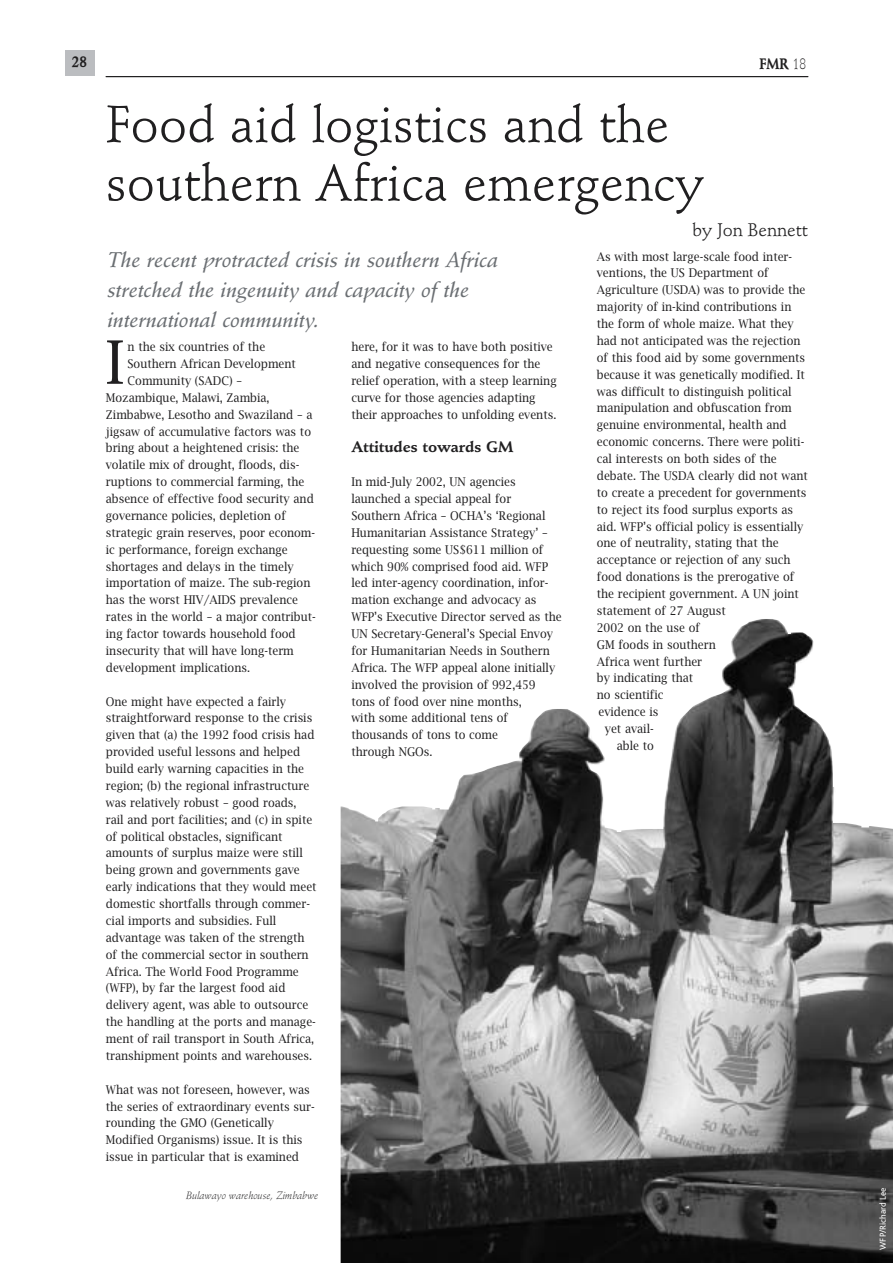
<style>
.page{position:relative;width:893px;height:1263px;background:#fff}
.page>*{position:absolute;margin:0;border:0;box-sizing:border-box;transform-origin:0 0}
.t1{font:60px "Lucida Bright";color:#201f20;scale:.93 1}
.t2{font:51px/58.5px "Stempel Schneidler";color:#201f20}
.t3{font:italic 21px/30px "Stempel Schneidler Med";color:#6a6e72}
.t4{font:18px "Stempel Schneidler";color:#201f20}
.t5{font:700 15px "Stempel Schneidler";color:#201f20}
.t6{font:700 15px "Stempel Schneidler";color:#201f20;scale:.85 1}
.t7{font:12px/17px "Lucida Bright";color:#201f20;scale:.93 1}
.t8{font:italic 300 10.5px "Stempel Schneidler";color:#201f20}
.t9{font:9px "Bliss";color:#fff}
.s1{font-weight:300}
</style>
<div class="page">
<div style="left:65px;top:50px;width:29px;height:26px;background:#bbbdc0"></div>
<hr style="left:106px;top:76px;width:702px;height:1px;background:#201f20">
<img style="left:340px;top:619px;width:552px;height:644px">
<p class="t6" style="left:72px;top:56px;width:19px">28</p>
<p class="t6" style="left:759px;top:57px;width:56px">FMR <span class="s1">18</span></p>
<h2 class="t2" style="left:106px;top:100px;width:599px">Food aid logistics and the southern Africa emergency</h2>
<h3 class="t4" style="left:692px;top:222px;width:117px">by Jon Bennett</h3>
<h3 class="t3" style="left:107px;top:247px;width:392px">The recent protracted crisis in southern Africa stretched the ingenuity and capacity of the international community.</h3>
<h1 class="t1" style="left:106px;top:338px;width:21px">I</h1>
<p class="t7" style="left:597px;top:249px;width:211px">As with most large-scale food inter-</p>
<p class="t7" style="left:597px;top:266px;width:186px">ventions, the US Department of</p>
<p class="t7" style="left:597px;top:282px;width:226px">Agriculture (USDA) was to provide the</p>
<p class="t7" style="left:597px;top:299px;width:211px">majority of in-kind contributions in</p>
<p class="t7" style="left:597px;top:316px;width:213px">the form of whole maize. What they</p>
<p class="t7" style="left:597px;top:333px;width:220px">had not anticipated was the rejection</p>
<p class="t7" style="left:597px;top:350px;width:225px">of this food aid by some governments</p>
<p class="t7" style="left:597px;top:367px;width:225px">because it was genetically modified. It</p>
<p class="t7" style="left:597px;top:384px;width:211px">was difficult to distinguish political</p>
<p class="t7" style="left:597px;top:401px;width:211px">manipulation and obfuscation from</p>
<p class="t7" style="left:597px;top:417px;width:206px">genuine environmental, health and</p>
<p class="t7" style="left:597px;top:434px;width:224px">economic concerns. There were politi-</p>
<p class="t7" style="left:597px;top:451px;width:195px">cal interests on both sides of the</p>
<p class="t7" style="left:597px;top:468px;width:228px">debate. The USDA clearly did not want</p>
<p class="t7" style="left:597px;top:485px;width:227px">to create a precedent for governments</p>
<p class="t7" style="left:597px;top:502px;width:213px">to reject its food surplus exports as</p>
<p class="t7" style="left:597px;top:519px;width:223px">aid. WFP’s official policy is essentially</p>
<p class="t7" style="left:597px;top:536px;width:197px">one of neutrality, stating that the</p>
<p class="t7" style="left:597px;top:552px;width:210px">acceptance or rejection of any such</p>
<p class="t7" style="left:597px;top:569px;width:214px">food donations is the prerogative of</p>
<p class="t7" style="left:597px;top:586px;width:219px">the recipient government. A UN joint</p>
<p class="t7" style="left:597px;top:603px;width:140px">statement of 27 August</p>
<p class="t7" style="left:597px;top:620px;width:112px">2002 on the use of</p>
<p class="t7" style="left:597px;top:637px;width:129px">GM foods in southern</p>
<p class="t7" style="left:597px;top:654px;width:115px">Africa went further</p>
<p class="t7" style="left:597px;top:671px;width:105px">by indicating that</p>
<p class="t7" style="left:597px;top:687px;width:73px">no scientific</p>
<p class="t7" style="left:598px;top:704px;width:66px">evidence is</p>
<p class="t7" style="left:605px;top:721px;width:54px">yet avail-</p>
<p class="t7" style="left:616px;top:738px;width:41px">able to</p>
<p class="t7" style="left:127px;top:339px;width:150px">n the six countries of the</p>
<p class="t7" style="left:127px;top:356px;width:182px">Southern African Development</p>
<p class="t7" style="left:127px;top:373px;width:125px">Community (SADC) –</p>
<p class="t7" style="left:106px;top:390px;width:177px">Mozambique, Malawi, Zambia,</p>
<p class="t7" style="left:106px;top:407px;width:224px">Zimbabwe, Lesotho and Swaziland – a</p>
<p class="t7" style="left:106px;top:424px;width:222px">jigsaw of accumulative factors was to</p>
<p class="t7" style="left:106px;top:441px;width:210px">bring about a heightened crisis: the</p>
<p class="t7" style="left:106px;top:457px;width:209px">volatile mix of drought, floods, dis-</p>
<p class="t7" style="left:106px;top:474px;width:215px">ruptions to commercial farming, the</p>
<p class="t7" style="left:106px;top:491px;width:225px">absence of effective food security and</p>
<p class="t7" style="left:106px;top:508px;width:195px">governance policies, depletion of</p>
<p class="t7" style="left:106px;top:525px;width:226px">strategic grain reserves, poor econom-</p>
<p class="t7" style="left:106px;top:542px;width:197px">ic performance, foreign exchange</p>
<p class="t7" style="left:106px;top:559px;width:203px">shortages and delays in the timely</p>
<p class="t7" style="left:106px;top:576px;width:221px">importation of maize. The sub-region</p>
<p class="t7" style="left:106px;top:592px;width:208px">has the worst HIV/AIDS prevalence</p>
<p class="t7" style="left:106px;top:609px;width:227px">rates in the world – a major contribut-</p>
<p class="t7" style="left:106px;top:626px;width:206px">ing factor towards household food</p>
<p class="t7" style="left:106px;top:643px;width:203px">insecurity that will have long-term</p>
<p class="t7" style="left:106px;top:660px;width:156px">development implications.</p>
<p class="t7" style="left:106px;top:694px;width:228px">One might have expected a fairly straightforward response to the crisis given that (a) the 1992 food crisis had provided useful lessons and helped build early warning capacities in the region; (b) the regional infrastructure was relatively robust – good roads, rail and port facilities; and (c) in spite of political obstacles, significant amounts of surplus maize were still being grown and governments gave early indications that they would meet domestic shortfalls through commer&shy;cial imports and subsidies. Full advantage was taken of the strength of the commercial sector in southern Africa. The World Food Programme (WFP), by far the largest food aid delivery agent, was able to outsource the handling at the ports and manage&shy;ment of rail transport in South Africa, transhipment points and warehouses.</p>
<p class="t7" style="left:106px;top:1082px;width:226px">What was not foreseen, however, was the series of extraordinary events sur&shy;rounding the GMO (Genetically Modified Organisms) issue. It is this issue in particular that is examined</p>
<p class="t7" style="left:351px;top:339px;width:222px">here, for it was to have both positive and negative consequences for the relief operation, with a steep learning curve for those agencies adapting their approaches to unfolding events.</p>
<p class="t5" style="left:351px;top:441px;width:163px">Attitudes towards GM</p>
<p class="t7" style="left:351px;top:474px;width:228px">In mid-July 2002, UN agencies launched a special appeal for<br>Southern Africa – OCHA’s ‘Regional<br>Humanitarian Assistance Strategy’ – requesting some US$611 million of which 90% comprised food aid. WFP led inter-agency coordination, infor&shy;mation exchange and advocacy as<br>WFP’s Executive Director served as the<br>UN Secretary-General’s Special Envoy for Humanitarian Needs in Southern<br>Africa. The WFP appeal alone initially involved the provision of 992,459 tons of food over nine months,<br>with some additional tens of thousands of tons to come<br>through NGOs.</p>
<p class="t8" style="left:186px;top:1191px;width:134px">Bulawayo warehouse, Zimbabwe</p>
<p class="t9" style="left:879px;top:1250px;width:64px;rotate:-90deg">WFP/Richard Lee</p>
</div>
